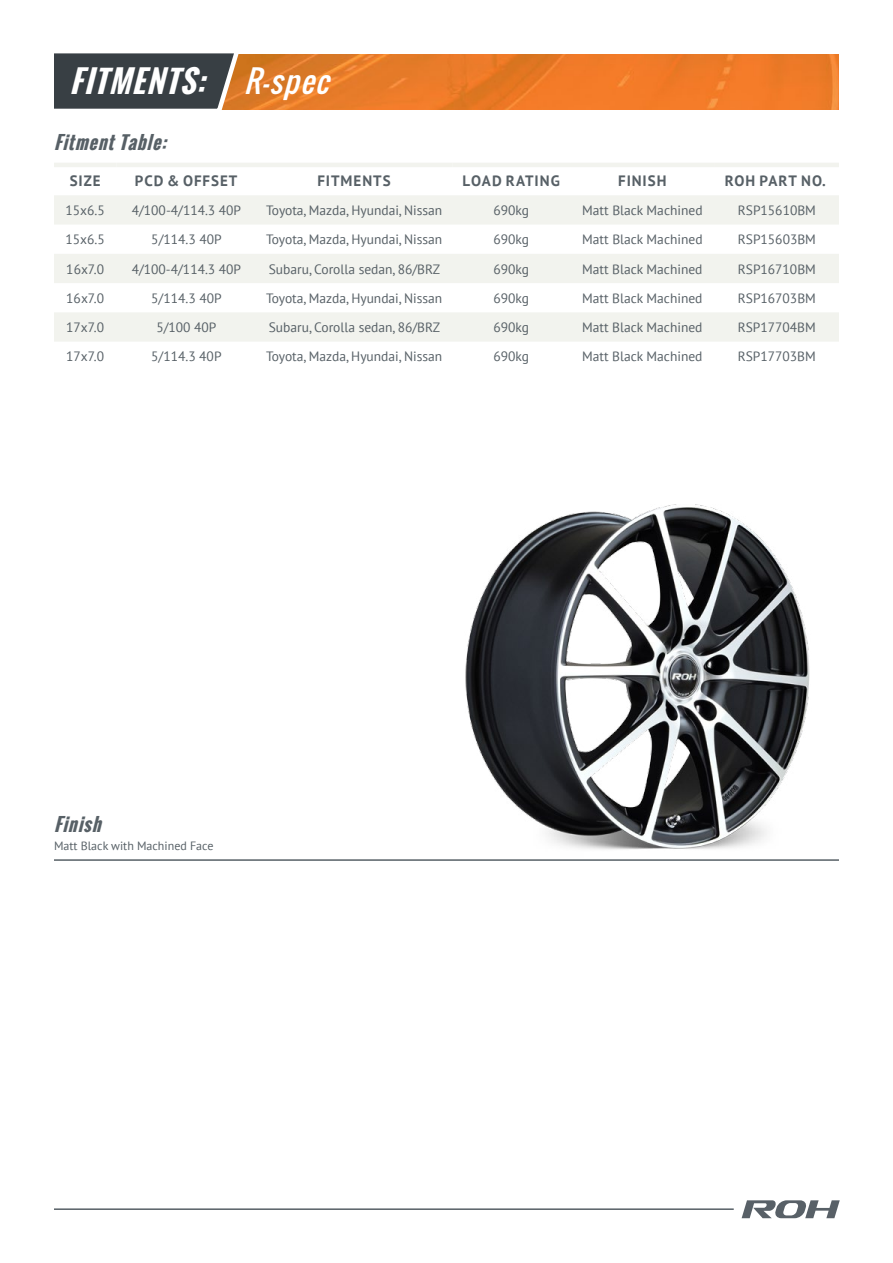
<style>
.page{position:relative;width:893px;height:1263px;background:#fff}
.page>*{position:absolute;margin:0;border:0;box-sizing:border-box;transform-origin:0 0}
.t1{font:italic 700 30px "Oswald";color:#fff}
.t2{font:italic 700 18px "Oswald";color:#576066}
.t3{font:700 15px "PT Sans";letter-spacing:.065em;color:#576066}
.t4{font:13.5px "PT Sans";color:#576066}
.t5{font:12px "PT Sans";color:#576066}
.s1{font-weight:400}
</style>
<div class="page">
<svg style="left:54px;top:195px;width:785px;height:147px;fill:#f2f3ee"></svg>
<hr style="left:54px;top:163px;width:62px;height:4px;background:#f2f3ee">
<hr style="left:116px;top:163px;width:140px;height:4px;background:#f2f3ee">
<hr style="left:256px;top:163px;width:196px;height:4px;background:#f2f3ee">
<hr style="left:452px;top:163px;width:118px;height:4px;background:#f2f3ee">
<hr style="left:570px;top:163px;width:145px;height:4px;background:#f2f3ee">
<hr style="left:715px;top:163px;width:124px;height:4px;background:#f2f3ee">
<img style="left:243px;top:54px;width:596px;height:55px">
<hr style="left:54px;top:1208px;width:680px;height:2px;background:#576066">
<svg style="left:742px;top:1200px;width:98px;height:19px"></svg>
<svg style="left:54px;top:53px;width:189px;height:57px;background:#4c4c4b"></svg>
<img style="left:465px;top:504px;width:345px;height:346px">
<hr style="left:54px;top:859px;width:785px;height:2px;background:#576066">
<h1 class="t1" style="left:70px;top:59px;width:271px">FITMENTS: <span class="s1">R-spec</span></h1>
<h2 class="t2" style="left:54px;top:129px;width:120px">FitmentTable:</h2>
<p class="t3" style="left:70px;top:170px;width:31px">SIZE</p>
<p class="t3" style="left:135px;top:170px;width:95px">PCD &amp; OFFSET</p>
<p class="t3" style="left:318px;top:170px;width:73px">FITMENTS</p>
<p class="t3" style="left:463px;top:170px;width:99px">LOAD RATIN G</p>
<p class="t3" style="left:618px;top:170px;width:50px">FINISH</p>
<p class="t3" style="left:725px;top:170px;width:102px">ROH PART NO.</p>
<p class="t4" style="left:66px;top:202px;width:41px">15x6.5</p>
<p class="t4" style="left:132px;top:202px;width:111px">4/100-4/114.3 40P</p>
<p class="t4" style="left:266px;top:202px;width:178px">Toyota, Mazda, Hyundai, Nissan</p>
<p class="t4" style="left:493px;top:202px;width:37px">690kg</p>
<p class="t4" style="left:582px;top:202px;width:122px">Matt Black Machined</p>
<p class="t4" style="left:738px;top:202px;width:80px">RSP15610BM</p>
<p class="t4" style="left:66px;top:231px;width:41px">15x6.5</p>
<p class="t4" style="left:151px;top:231px;width:72px">5/114.3 40P</p>
<p class="t4" style="left:266px;top:231px;width:178px">Toyota, Mazda, Hyundai, Nissan</p>
<p class="t4" style="left:493px;top:231px;width:37px">690kg</p>
<p class="t4" style="left:582px;top:231px;width:122px">Matt Black Machined</p>
<p class="t4" style="left:738px;top:231px;width:80px">RSP15603BM</p>
<p class="t4" style="left:66px;top:260px;width:39px">16x7.0</p>
<p class="t4" style="left:132px;top:260px;width:111px">4/100-4/114.3 40P</p>
<p class="t4" style="left:269px;top:260px;width:173px">Subaru, Corolla sedan, 86/BRZ</p>
<p class="t4" style="left:493px;top:260px;width:37px">690kg</p>
<p class="t4" style="left:582px;top:260px;width:122px">Matt Black Machined</p>
<p class="t4" style="left:738px;top:260px;width:80px">RSP16710BM</p>
<p class="t4" style="left:66px;top:289px;width:39px">16x7.0</p>
<p class="t4" style="left:151px;top:289px;width:72px">5/114.3 40P</p>
<p class="t4" style="left:266px;top:289px;width:178px">Toyota, Mazda, Hyundai, Nissan</p>
<p class="t4" style="left:493px;top:289px;width:37px">690kg</p>
<p class="t4" style="left:582px;top:289px;width:122px">Matt Black Machined</p>
<p class="t4" style="left:738px;top:289px;width:80px">RSP16703BM</p>
<p class="t4" style="left:66px;top:319px;width:39px">17x7.0</p>
<p class="t4" style="left:156px;top:319px;width:62px">5/100 40P</p>
<p class="t4" style="left:269px;top:319px;width:173px">Subaru, Corolla sedan, 86/BRZ</p>
<p class="t4" style="left:493px;top:319px;width:37px">690kg</p>
<p class="t4" style="left:582px;top:319px;width:122px">Matt Black Machined</p>
<p class="t4" style="left:738px;top:319px;width:80px">RSP17704BM</p>
<p class="t4" style="left:66px;top:348px;width:39px">17x7.0</p>
<p class="t4" style="left:151px;top:348px;width:72px">5/114.3 40P</p>
<p class="t4" style="left:266px;top:348px;width:178px">Toyota, Mazda, Hyundai, Nissan</p>
<p class="t4" style="left:493px;top:348px;width:37px">690kg</p>
<p class="t4" style="left:582px;top:348px;width:122px">Matt Black Machined</p>
<p class="t4" style="left:738px;top:348px;width:80px">RSP17703BM</p>
<h2 class="t2" style="left:54px;top:810px;width:55px">Finish</h2>
<p class="t5" style="left:54px;top:838px;width:161px">Matt Black with Machined Face</p>
</div>
